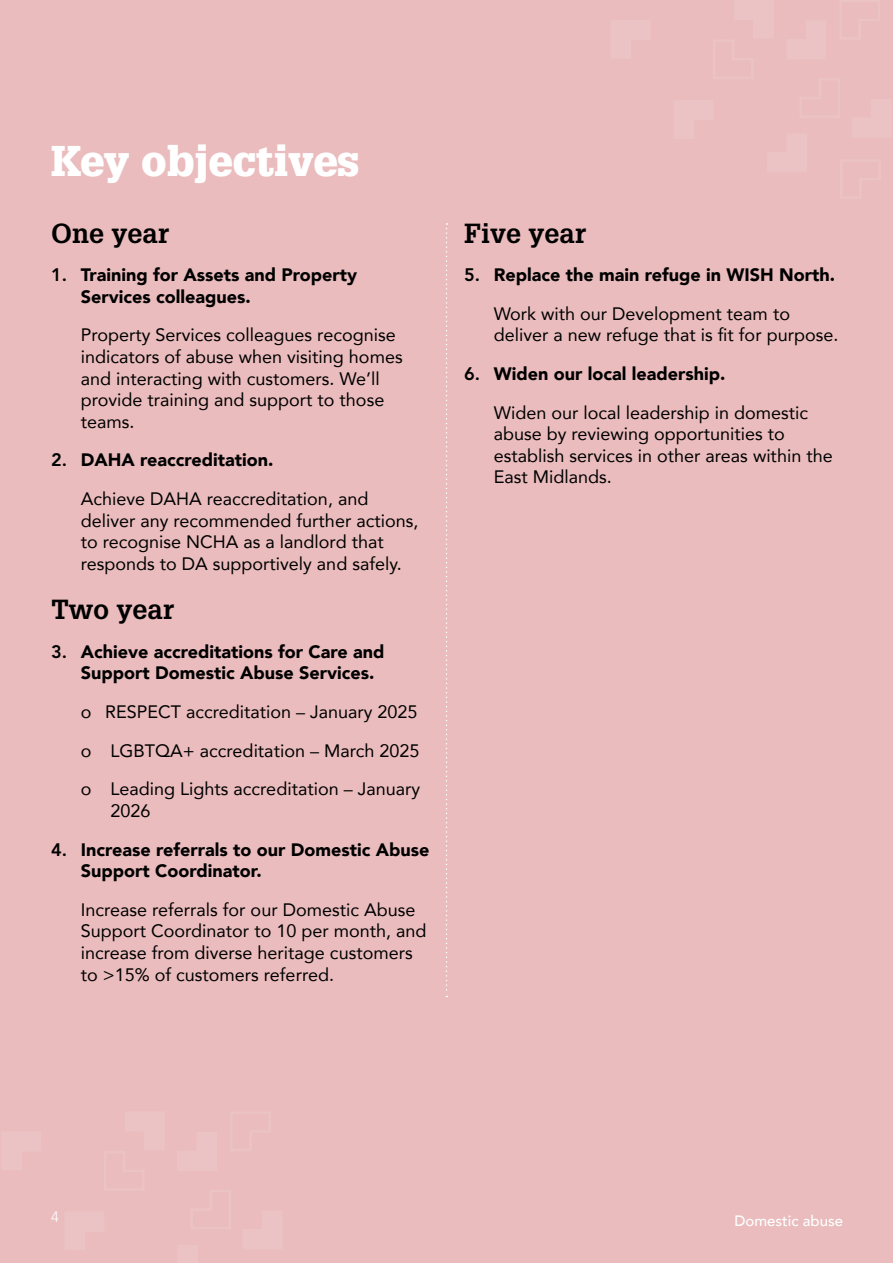
<style>
.page{position:relative;width:893px;height:1263px;background:#eabcbd}
.page>*{position:absolute;margin:0;border:0;box-sizing:border-box;transform-origin:0 0}
.t1{font:900 42px "Glypha LT Std";color:#fff}
.t2{font:700 27px "Glypha LT Std";color:#000}
.t3{font:18px/21.6px "Avenir";color:#000}
.t4{font:900 18px/21.6px "Avenir";color:#000}
.t5{font:500 15px "Avenir";color:#fff}
.t6{font:300 15px "Avenir LT Std";color:#fff}
.s1{font-family:"Avenir LT Std";font-weight:800}
.s2{font-weight:900}
.s3{font-weight:400}
</style>
<div class="page">
<svg style="left:446px;top:223px;width:1px;height:774px"></svg>
<h1 class="t1" style="left:51px;top:135px;width:310px">Key objectives</h1>
<h2 class="t2" style="left:51px;top:216px;width:120px">One year</h2>
<p class="t4" style="left:81px;top:264px;width:278px;text-indent:-30px"><span class="s1">1.</span> Training for Assets and Property<br>Services colleagues.</p>
<p class="t3" style="left:81px;top:324px;width:323px">Property Services colleagues recognise indicators of abuse when visiting homes and interacting with customers. We’ll provide training and support to those teams.</p>
<p class="t3" style="left:81px;top:440px;width:289px;line-height:38.5px;text-indent:-30px"><span class="s1">2.</span> <span class="s2">DAHA reaccreditation.<br></span>Achieve DAHA reaccreditation, and</p>
<p class="t3" style="left:81px;top:509px;width:339px">deliver any recommended further actions, to recognise NCHA as a landlord that responds to DA supportively and safely.</p>
<h2 class="t2" style="left:51px;top:593px;width:125px">Two year</h2>
<p class="t4" style="left:81px;top:640px;width:305px;text-indent:-30px"><span class="s1">3.</span> Achieve accreditations for Care and<br>Support Domestic Abuse Services.</p>
<p class="t3" style="left:81px;top:692px;width:341px;line-height:38.5px">o RESPECT accreditation – January 2025 o LGBTQA+ accreditation – March 2025 o Leading Lights accreditation – January</p>
<p class="t3" style="left:111px;top:799px;width:42px">2026</p>
<p class="t4" style="left:81px;top:838px;width:350px;text-indent:-30px"><span class="s1">4.</span> Increase referrals to our Domestic Abuse<br>Support Coordinator.</p>
<p class="t3" style="left:81px;top:898px;width:347px">Increase referrals for our Domestic Abuse Support Coordinator to 10 per month, and increase from diverse heritage customers to &gt;15% of customers referred.</p>
<h2 class="t2" style="left:464px;top:216px;width:124px">Five year</h2>
<p class="t4" style="left:494px;top:255px;width:343px;line-height:38.5px;text-indent:-30px"><span class="s1">5.</span> Replace the main refuge in WISH North.<br><span class="s3">Work with our Development team to</span></p>
<p class="t3" style="left:494px;top:324px;width:346px">deliver a new refuge that is fit for purpose.</p>
<p class="t3" style="left:494px;top:354px;width:316px;line-height:38.5px;text-indent:-30px"><span class="s1">6.</span> <span class="s2">Widen our local leadership.<br></span>Widen our local leadership in domestic</p>
<p class="t3" style="left:494px;top:423px;width:340px">abuse by reviewing opportunities to establish services in other areas within the<br>East Midlands.</p>
<p class="t6" style="left:51px;top:1208px;width:9px">4</p>
<p class="t5" style="left:734px;top:1208px;width:110px">Domestic abuse</p>
</div>
